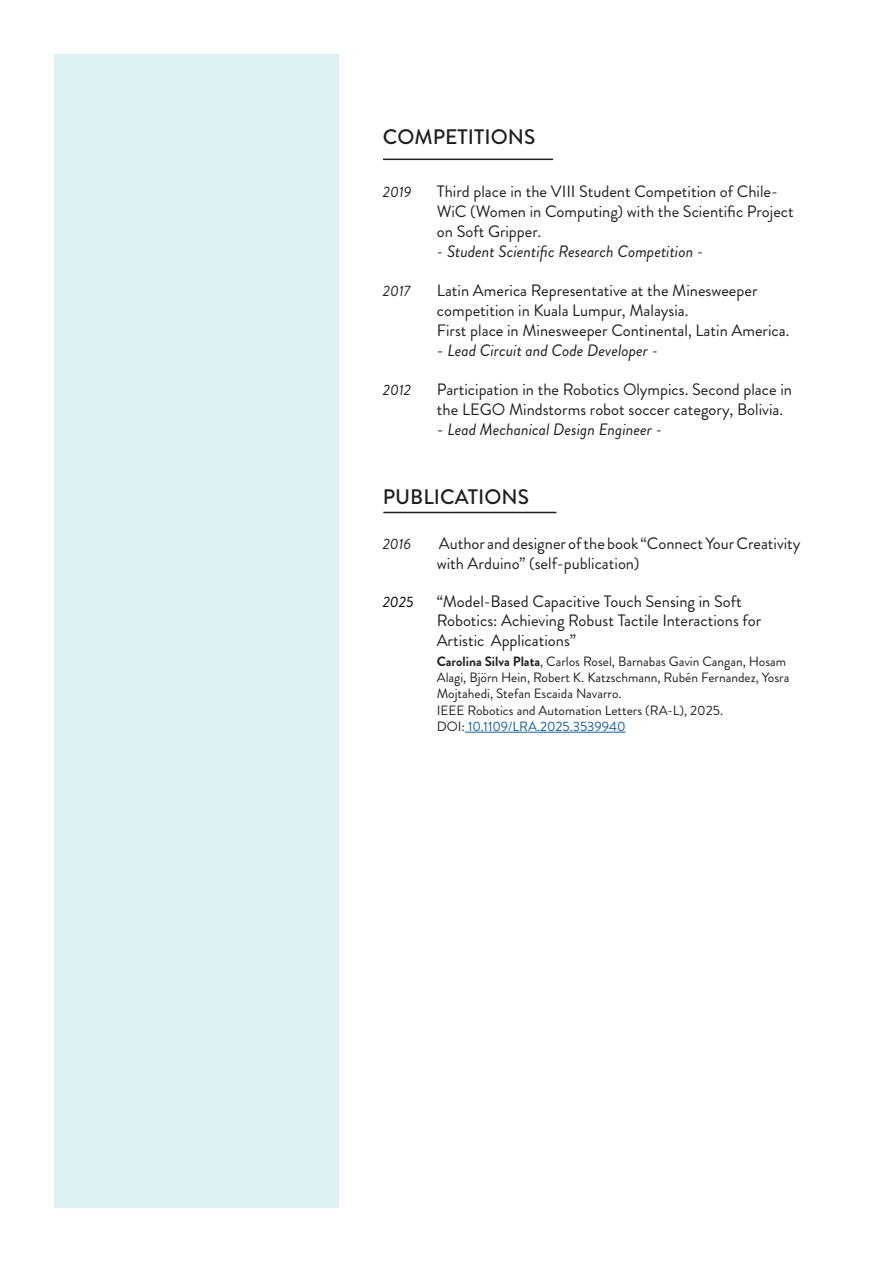
<style>
.page{position:relative;width:893px;height:1263px;background:#fff}
.page>*{position:absolute;margin:0;border:0;box-sizing:border-box;transform-origin:0 0}
.t1{font:500 21px "Brandon Grotesque";color:#231f20}
.t2{font:16.5px/19.8px "Brandon Grotesque";color:#231f20}
.t3{font:italic 16.5px "Brandon Grotesque";color:#231f20}
.t4{font:italic 15px "Brandon Grotesque";color:#231f20}
.t5{font:italic 15px "Brandon Grotesque";color:#000001}
.t6{font:13.5px/16.2px "Brandon Grotesque";color:#231f20}
.t7{font:13.5px "Brandon Grotesque";color:#175d9e}
.s1{font-style:normal}
.s2{font-weight:700}
.s3{color:#231f20}
</style>
<div class="page">
<div style="left:54px;top:54px;width:285px;height:1153px;background:#dcf2f3"></div>
<hr style="left:465px;top:732px;width:161px;height:1px;background:#175d9e">
<hr style="left:383px;top:512px;width:173px;height:1px;background:#231f20">
<hr style="left:383px;top:159px;width:170px;height:1px;background:#231f20">
<p class="t1" style="left:383px;top:123px;width:154px">COMPETITIONS</p>
<p class="t4" style="left:383px;top:182px;width:30px">2019</p>
<p class="t2" style="left:437px;top:182px;width:358px">Third place in the VIII Student Competition of Chile-<br>WiC (Women in Computing) with the Scientific Project on Soft Gripper.</p>
<p class="t3" style="left:437px;top:240px;width:268px">- Student Scientific Research Competition -</p>
<p class="t4" style="left:383px;top:281px;width:29px">2017</p>
<p class="t2" style="left:437px;top:281px;width:322px">Latin America Representative at the Minesweeper competition in Kuala Lumpur, Malaysia.</p>
<p class="t2" style="left:437px;top:321px;width:354px">First place in Minesweeper Continental, Latin America.</p>
<p class="t3" style="left:437px;top:339px;width:223px"><span class="s1">-</span> Lead Circuit and Code Developer -</p>
<p class="t4" style="left:383px;top:380px;width:30px">2012</p>
<p class="t2" style="left:437px;top:380px;width:357px">Participation in the Robotics Olympics. Second place in the LEGO Mindstorms robot soccer category, Bolivia.</p>
<p class="t3" style="left:437px;top:418px;width:227px"><span class="s1">-</span> Lead Mechanical Design Engineer -</p>
<p class="t1" style="left:383px;top:483px;width:148px">PUBLICATIONS</p>
<p class="t4" style="left:383px;top:534px;width:30px">2016</p>
<p class="t2" style="left:439px;top:534px;width:363px">Author and designer of the book “Connect Your Creativity</p>
<p class="t2" style="left:437px;top:553px;width:204px">with Arduino” (self-publication)</p>
<p class="t5" style="left:383px;top:591px;width:32px">2025</p>
<p class="t2" style="left:437px;top:591px;width:326px">“Model-Based Capacitive Touch Sensing in Soft<br>Robotics: Achieving Robust Tactile Interactions for<br>Artistic Applications”</p>
<p class="t6" style="left:437px;top:653px;width:354px"><span class="s2">Carolina Silva Plata</span>, Carlos Rosel, Barnabas Gavin Cangan, Hosam<br>Alagi, Björn Hein, Robert K. Katzschmann, Rubén Fernandez, Yosra<br>Mojtahedi, Stefan Escaida Navarro.</p>
<p class="t6" style="left:437px;top:702px;width:288px">IEEE Robotics and Automation Letters (RA-L), 2025.</p>
<p class="t7" style="left:437px;top:717px;width:190px"><span class="s3">DOI:</span> 10.1109/LRA.2025.3539940</p>
</div>
